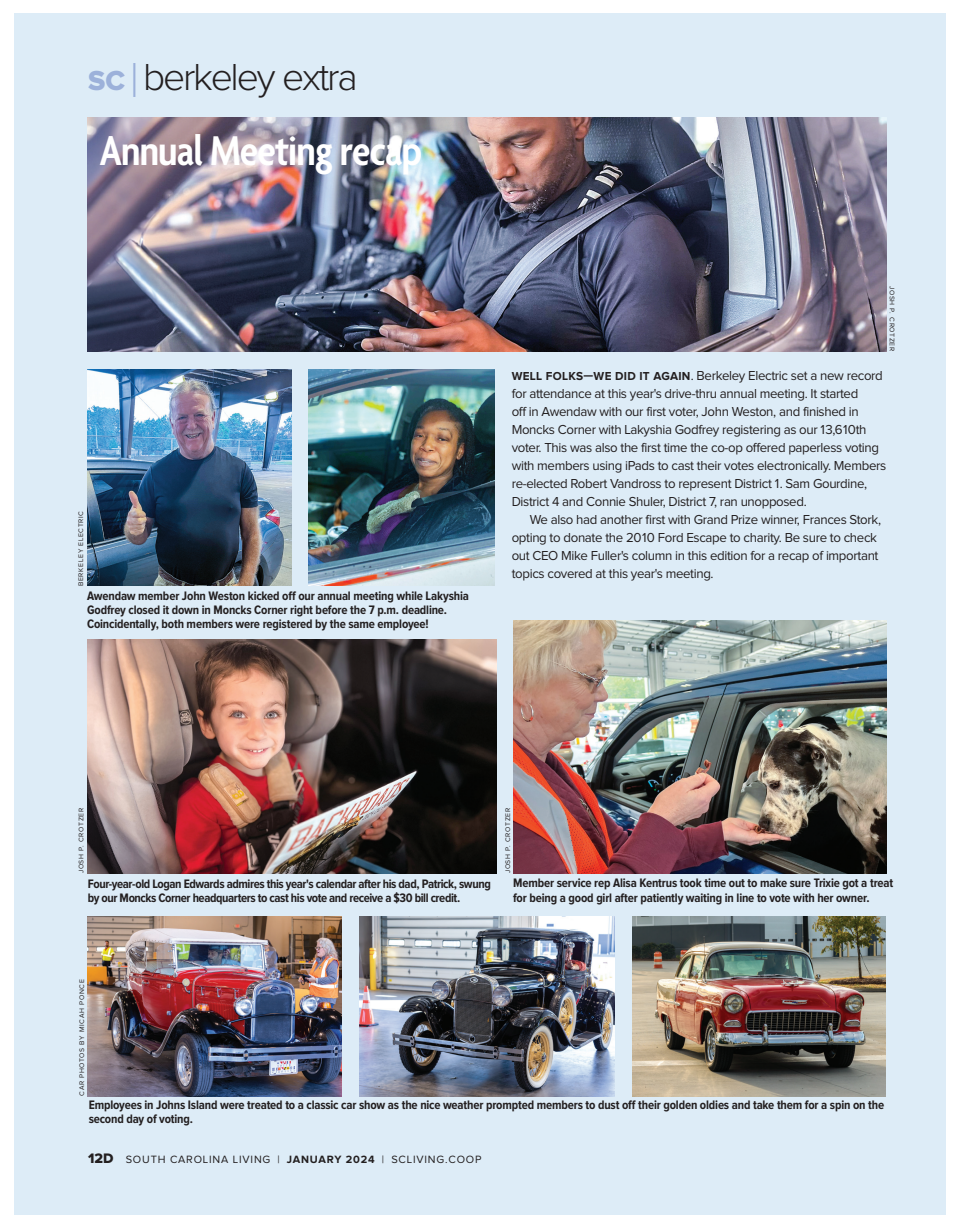
<style>
.page{position:relative;width:959px;height:1229px;background:#fff}
.page>*{position:absolute;margin:0;border:0;box-sizing:border-box;transform-origin:0 0}
.Headline_30_P4_MPC{font:600 condensed 45px "Agenda";letter-spacing:-.02em;color:#fff}
.Dept_logo{font:300 39px "Proxima Nova";letter-spacing:-.055em;color:#231f20}
.BOX_9_12_Regular_noin{font:13.5px/18px "Proxima Nova";letter-spacing:-.025em;color:#231f20}
.BOX_9_12_Regular{font:13.5px/18px "Proxima Nova";letter-spacing:-.025em;color:#231f20}
.Caption_2018{font:700 12.75px/14.2px "Proxima Nova Cond";letter-spacing:-.015em;color:#231f20}
.Caption_2018-2{font:700 12.75px/14.2px "Proxima Nova Cond";letter-spacing:-.035em;color:#231f20}
.t1{font:10.95px "Proxima Nova";letter-spacing:.075em;color:#231f20}
.Photo_Credit_2018{font:6.9px "Proxima Nova";letter-spacing:.1em;color:#231f20}
.s1{font-family:"Proxima Nova Extrabld";font-weight:400;font-size:28.5px;color:#9cb1da}
.s2{font-size:48px;color:#9cb1da}
.s3{font-weight:700;font-size:12px}
.s4{font-family:"Proxima Nova Extrabld";font-size:14.25px}
.s5{font-weight:700}
</style>
<div class="page">
<div style="left:14px;top:14px;width:931px;height:1201px;background:#ddecf7"></div>
<img style="left:87px;top:117px;width:800px;height:234px">
<img style="left:87px;top:639px;width:409px;height:234px">
<img style="left:513px;top:620px;width:373px;height:253px">
<img style="left:87px;top:369px;width:204px;height:216px">
<img style="left:309px;top:369px;width:185px;height:216px">
<img style="left:632px;top:916px;width:253px;height:180px">
<img style="left:359px;top:916px;width:255px;height:180px">
<img style="left:88px;top:916px;width:254px;height:180px">
<p class="Dept_logo" style="left:88px;top:59px;width:271px"><span class="s1">SC</span> <span class="s2">|</span>berkeley extra</p>
<p class="Headline_30_P4_MPC" style="left:99px;top:124px;width:324px">Annual Meeting recap</p>
<p class="Photo_Credit_2018" style="left:78px;top:586px;width:77px;rotate:-90deg">BERKELEY ELECTRIC</p>
<p class="Caption_2018" style="left:87px;top:589px;width:383px">Awendaw member John Weston kicked off our annual meeting while Lakyshia<br>Godfrey closed it down in Moncks Corner right before the 7 p.m. deadline.<br>Coincidentally, both members were registered by the same employee!</p>
<p class="Photo_Credit_2018" style="left:895px;top:286px;width:67px;rotate:90deg">JOSH P. CROTZER</p>
<p class="BOX_9_12_Regular_noin" style="left:511px;top:367px;width:376px"><span class="s3">WELL FOLKS—WE DID IT AGAIN</span>. Berkeley Electric set a new record for attendance at this year's drive-thru annual meeting. It started<br>off in Awendaw with our first voter, John Weston, and finished in Moncks Corner with Lakyshia Godfrey registering as our 13,610th voter. This was also the first time the co-op offered paperless voting with members using iPads to cast their votes electronically. Members re-elected Robert Vandross to represent District 1. Sam Gourdine, District 4 and Connie Shuler, District 7, ran unopposed.</p>
<p class="BOX_9_12_Regular" style="left:511px;top:511px;width:371px;text-indent:18px">We also had another first with Grand Prize winner, Frances Stork, opting to donate the 2010 Ford Escape to charity. Be sure to check out CEO Mike Fuller's column in this edition for a recap of important topics covered at this year's meeting.</p>
<p class="Photo_Credit_2018" style="left:78px;top:873px;width:67px;rotate:-90deg">JOSH P. CROTZER</p>
<p class="Photo_Credit_2018" style="left:504px;top:873px;width:67px;rotate:-90deg">JOSH P. CROTZER</p>
<p class="Caption_2018-2" style="left:88px;top:877px;width:404px">Four-year-old Logan Edwards admires this year's calendar after his dad, Patrick, swung by our Moncks Corner headquarters to cast his vote and receive a $30 bill credit.</p>
<p class="Caption_2018" style="left:513px;top:876px;width:381px">Member service rep Alisa Kentrus took time out to make sure Trixie got a treat for being a good girl after patiently waiting in line to vote with her owner.</p>
<p class="Photo_Credit_2018" style="left:79px;top:1095px;width:118px;rotate:-90deg">CAR PHOTOS BY MICAH PONCE</p>
<p class="Caption_2018" style="left:89px;top:1098px;width:797px">Employees in Johns Island were treated to a classic car show as the nice weather prompted members to dust off their golden oldies and take them for a spin on the second day of voting.</p>
<p class="t1" style="left:88px;top:1154px;width:395px"><span class="s4">12D</span> SOUTH CAROLINA LIVING | <span class="s5">JANUARY 2024</span> | SCLIVING.COOP</p>
</div>
